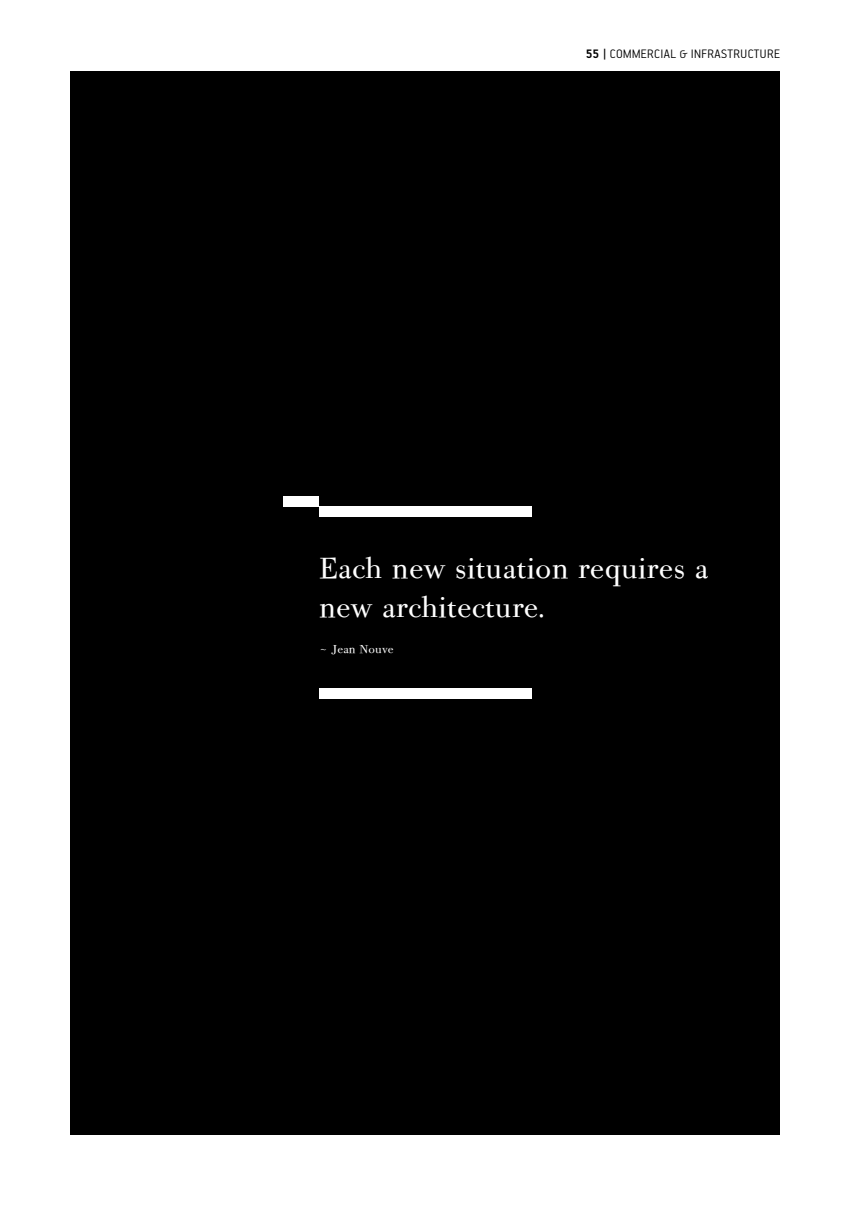
<style>
.page{position:relative;width:851px;height:1205px;background:#fff}
.page>*{position:absolute;margin:0;border:0;box-sizing:border-box;transform-origin:0 0}
.t1{font:31.25px/38.8px "PF Bodoni Text";letter-spacing:.01em;color:#fff}
.t2{font:300 13.75px "PF Handbook Pro";letter-spacing:.03em;color:#000}
.t3{font:12.5px "PF Bodoni Text";letter-spacing:.01em;color:#fff}
.s1{font-weight:700}
</style>
<div class="page">
<div style="left:71px;top:71px;width:709px;height:1063px;background:#000"></div>
<div style="left:319px;top:688px;width:212px;height:10px;background:#fff"></div>
<div style="left:319px;top:506px;width:212px;height:10px;background:#fff"></div>
<div style="left:283px;top:497px;width:36px;height:10px;background:#fff"></div>
<p class="t2" style="left:585px;top:46px;width:196px"><span class="s1">55 |</span> COMMERCIAL &amp; INFRASTRUCTURE</p>
<p class="t1" style="left:319px;top:549px;width:391px">Each new situation requires a new architecture.</p>
<p class="t3" style="left:319px;top:642px;width:76px">~ Jean Nouve</p>
</div>
